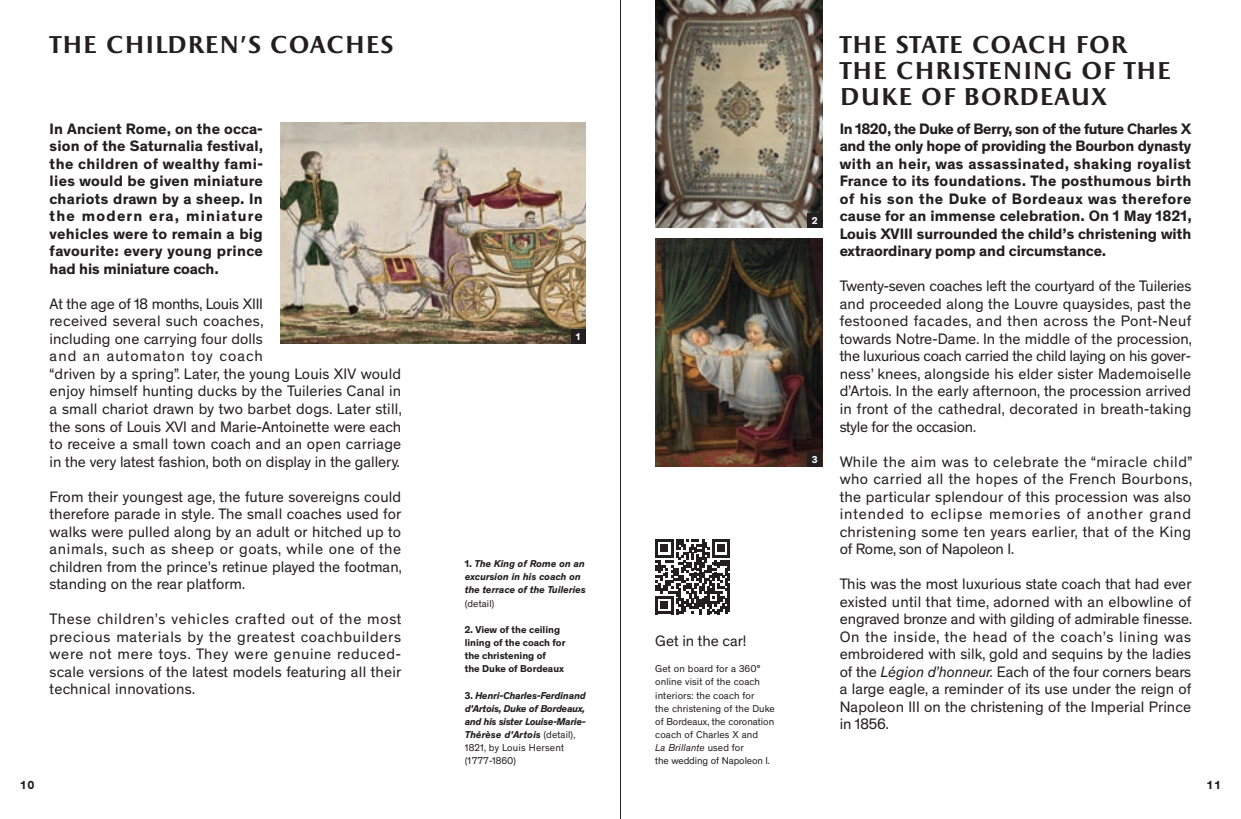
<style>
.page{position:relative;width:1241px;height:819px;background:#fff}
.page>*{position:absolute;margin:0;border:0;box-sizing:border-box;transform-origin:0 0}
.t1{font:700 24.5px/26.2px "Apollon";color:#231f20}
.t2{font:15.4px/17.5px "Theinhardt";letter-spacing:.005em;color:#231f20;text-align:justify}
.t3{font:700 15.4px/17.5px "Theinhardt";letter-spacing:-.005em;color:#231f20;text-align:justify}
.t4{font:700 11.9px "Theinhardt";color:#231f20}
.t5{font:italic 700 10.15px/13.1px "Theinhardt";letter-spacing:-.01em;color:#231f20}
.t6{font:10.15px/13.1px "Theinhardt";letter-spacing:.01em;color:#231f20}
.t7{font:700 10.15px/13.1px "Theinhardt";color:#231f20}
.t8{font:700 10.15px "Theinhardt";color:#fff}
.s1{font-style:normal}
.s2{font-weight:400;font-style:normal}
.s3{font-style:italic}
</style>
<div class="page">
<img style="left:280px;top:123px;width:305px;height:221px">
<div style="left:570px;top:329px;width:15px;height:15px;background:#231f20"></div>
<img style="left:655px;top:0;width:167px;height:228px">
<div style="left:807px;top:213px;width:15px;height:15px;background:#231f20"></div>
<img style="left:655px;top:239px;width:167px;height:227px">
<div style="left:807px;top:451px;width:15px;height:15px;background:#231f20"></div>
<svg style="left:655px;top:539px;width:75px;height:75px"></svg>
<hr style="left:727px;top:583px;width:3px;height:28px;background:#231f20">
<hr style="left:620px;top:0;width:1px;height:819px;background:#231f20">
<h1 class="t1" style="left:50px;top:33px;width:346px">THE CHILDREN’S COACHES</h1>
<p class="t3" style="left:50px;top:120px;width:215px">In Ancient Rome, on the occa&shy;sion of the Saturnalia festival, the children of wealthy fami&shy;lies would be given miniature chariots drawn by a sheep. In the modern era, miniature vehicles were to remain a big favourite: every young prince had his miniature coach.</p>
<p class="t2" style="left:50px;top:295px;width:353px;text-align:left">At the age of 18 months, Louis XIII<br>received several such coaches,<br>including one carrying four dolls<br>and an automaton toy coach<br>“driven by a spring”. Later, the young Louis XIV would enjoy himself hunting ducks by the Tuileries Canal in a small chariot drawn by two barbet dogs. Later still, the sons of Louis XVI and Marie-Antoinette were each to receive a small town coach and an open carriage in the very latest fashion, both on display in the gallery.</p>
<p class="t2" style="left:50px;top:488px;width:353px">From their youngest age, the future sovereigns could therefore parade in style. The small coaches used for walks were pulled along by an adult or hitched up to animals, such as sheep or goats, while one of the children from the prince’s retinue played the footman, standing on the rear platform.</p>
<p class="t2" style="left:50px;top:610px;width:353px">These children’s vehicles crafted out of the most precious materials by the greatest coachbuilders were not mere toys. They were genuine reduced&shy;scale versions of the latest models featuring all their technical innovations.</p>
<p class="t8" style="left:575px;top:330px;width:7px">1</p>
<p class="t5" style="left:464px;top:557px;width:122px"><span class="s1">1.</span> The King of Rome on an excursion in his coach on the terrace of the Tuileries</p>
<p class="t6" style="left:464px;top:597px;width:31px">(detail)</p>
<p class="t7" style="left:464px;top:623px;width:102px">2. View of the ceiling lining of the coach for the christening of<br>the Duke of Bordeaux</p>
<p class="t5" style="left:464px;top:688px;width:122px"><span class="s1">3.</span> Henri-Charles-Ferdinand d'Artois, Duke of Bordeaux, and his sister Louise-Marie-<br>Thérèse d'Artois <span class="s2">(detail),<br>1821, by Louis Hersent (1777-1860)</span></p>
<p class="t2" style="left:655px;top:632px;width:93px">Get in the car!</p>
<p class="t6" style="left:655px;top:662px;width:121px">Get on board for a 360° online visit of the coach interiors: the coach for<br>the christening of the Duke of Bordeaux, the coronation coach of Charles X and<br><span class="s3">La Brillante</span> used for<br>the wedding of Napoleon I.</p>
<p class="t8" style="left:811px;top:214px;width:7px">2</p>
<p class="t8" style="left:811px;top:453px;width:7px">3</p>
<h1 class="t1" style="left:839px;top:33px;width:333px">THE STATE COACH FOR<br>THE CHRISTENING OF THE<br>DUKE OF BORDEAUX</h1>
<p class="t3" style="left:839px;top:120px;width:353px">In 1820, the Duke of Berry, son of the future Charles X and the only hope of providing the Bourbon dynasty with an heir, was assassinated, shaking royalist France to its foundations. The posthumous birth of his son the Duke of Bordeaux was therefore cause for an immense celebration. On 1 May 1821, Louis XVIII surrounded the child’s christening with extraordinary pomp and circumstance.</p>
<p class="t2" style="left:839px;top:278px;width:353px;text-align:left">Twenty-seven coaches left the courtyard of the Tuileries and proceeded along the Louvre quaysides, past the festooned facades, and then across the Pont-Neuf towards Notre-Dame. In the middle of the procession, the luxurious coach carried the child laying on his gover&shy;ness’ knees, alongside his elder sister Mademoiselle d’Artois. In the early afternoon, the procession arrived in front of the cathedral, decorated in breath-taking style for the occasion.</p>
<p class="t2" style="left:839px;top:453px;width:354px">While the aim was to celebrate the “miracle child” who carried all the hopes of the French Bourbons, the particular splendour of this procession was also intended to eclipse memories of another grand christening some ten years earlier, that of the King of Rome, son of Napoleon I.</p>
<p class="t2" style="left:839px;top:575px;width:354px">This was the most luxurious state coach that had ever existed until that time, adorned with an elbowline of engraved bronze and with gilding of admirable finesse.<br>On the inside, the head of the coach’s lining was embroidered with silk, gold and sequins by the ladies of the <span class="s3">Légion d’honneur.</span> Each of the four corners bears a large eagle, a reminder of its use under the reign of Napoleon III on the christening of the Imperial Prince in 1856.</p>
<p class="t4" style="left:20px;top:777px;width:16px">10</p>
<p class="t4" style="left:1206px;top:777px;width:16px">11</p>
</div>
